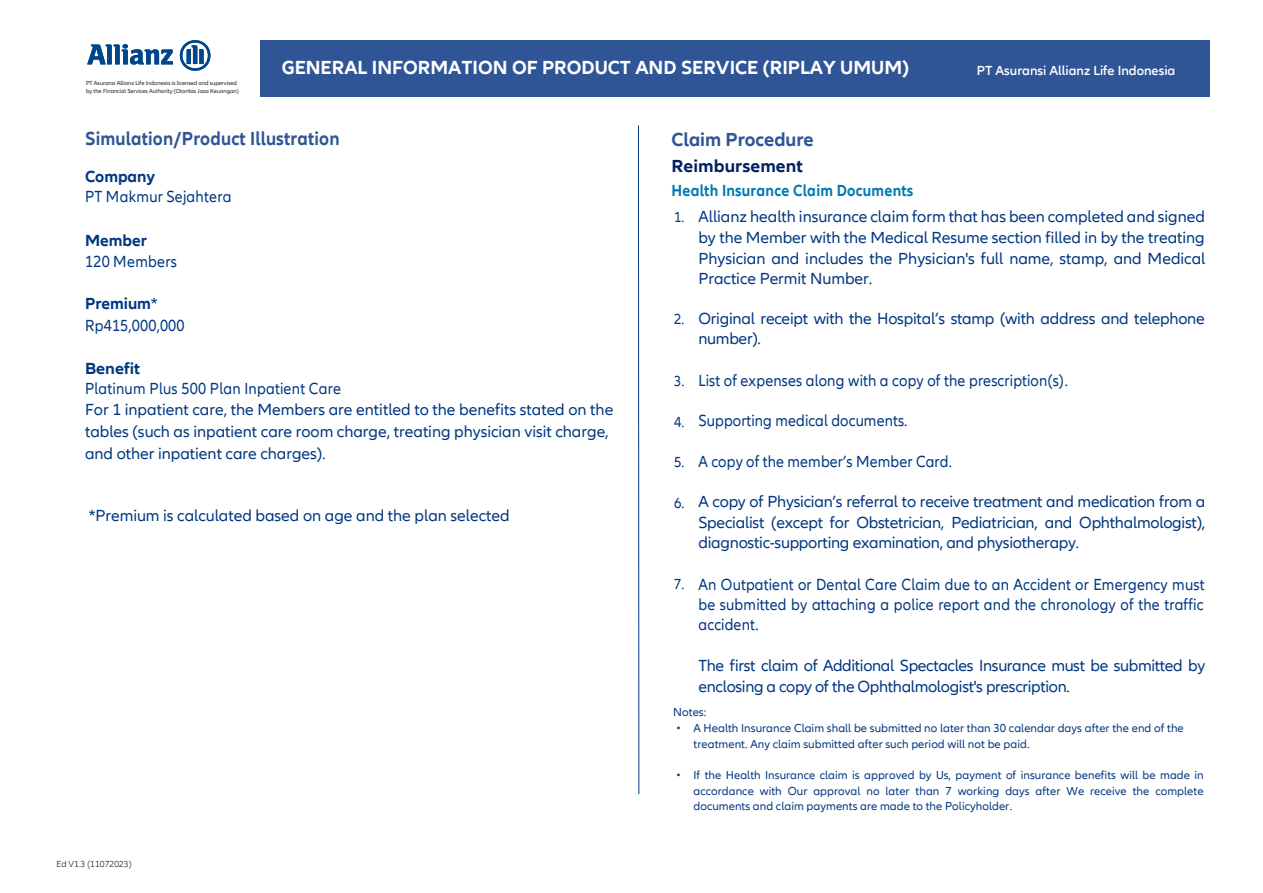
<style>
.page{position:relative;width:1263px;height:893px;background:#fff}
.page>*{position:absolute;margin:0;border:0;box-sizing:border-box;transform-origin:0 0}
.t1{font:700 19.5px "Allianz Neo";color:#fff}
.t2{font:700 19.5px "Allianz Neo";letter-spacing:.005em;color:#2f5597;scale:.93 1}
.t3{font:700 19.5px "Allianz Neo";letter-spacing:.005em;color:#2f5597}
.t4{font:700 18px "Allianz Neo";letter-spacing:.005em;color:#002060;scale:1.04 1}
.t5{font:16.5px/20.7px "Allianz Neo";color:#003781}
.t6{font:16.5px/21.6px "Allianz Neo";color:#003781;scale:.91 1}
.t7{font:16.5px/21.3px "Allianz Neo";letter-spacing:-.02em;color:#003781}
.t8{font:700 16.5px "Allianz Neo";letter-spacing:.015em;color:#007ab3;scale:.92 1}
.t9{font:16.5px "Allianz Neo";letter-spacing:.02em;color:#003781;scale:.91 1}
.t10{font:700 16.5px "Allianz Neo";color:#003781}
.t11{font:700 16.5px "Allianz Neo";color:#003781;scale:1.04 1}
.t12{font:15px "Allianz Neo";color:#003781;scale:.92 1}
.t13{font:600 13.5px "Allianz Neo";color:#fff}
.t14{font:11.85px/15.5px "Allianz Neo";letter-spacing:.005em;color:#003781}
.t15{font:300 9px "Allianz Neo";color:#000}
.t16{font:6px/7.2px "Allianz Neo";letter-spacing:-.01em;color:#221f1f}
.s1{font-weight:700}
.s2{color:#002060}
</style>
<div class="page">
<div style="left:260px;top:40px;width:949px;height:56px;background:#2f5597"></div>
<svg style="left:87px;top:44px;width:86px;height:21px"></svg>
<svg style="left:180px;top:40px;width:30px;height:31px"></svg>
<hr style="left:638px;top:125px;width:1px;height:669px;background:#003781">
<p class="t16" style="left:86px;top:80px;width:154px">PT Asuransi Allianz Life Indonesia is licensed and supervised by the Financial Services Authority (Otoritas Jasa Keuangan)</p>
<p class="t1" style="left:282px;top:57px;width:629px">GENERAL INFORMATION OF PRODUCT AND SERVICE (RIPLAY UMUM)</p>
<p class="t13" style="left:977px;top:62px;width:200px">PT Asuransi Allianz Life Indonesia</p>
<p class="t2" style="left:85px;top:127px;width:275px">Simulation/Product Illustration</p>
<p class="t10" style="left:85px;top:167px;width:72px">Company</p>
<p class="t9" style="left:85px;top:187px;width:162px">PT Makmur Sejahtera</p>
<p class="t10" style="left:85px;top:231px;width:63px">Member</p>
<p class="t9" style="left:85px;top:252px;width:102px">120 Members</p>
<p class="t5" style="left:85px;top:293px;width:101px;line-height:22.4px"><span class="s1">Premium</span>*<br>Rp415,000,000</p>
<p class="t11" style="left:85px;top:359px;width:54px">Benefit</p>
<p class="t6" style="left:85px;top:378px;width:582px">Platinum Plus 500 Plan Inpatient Care<br>For 1 inpatient care, the Members are entitled to the benefits stated on the tables (such as inpatient care room charge, treating physician visit charge, and other inpatient care charges).</p>
<p class="t5" style="left:89px;top:505px;width:423px">*Premium is calculated based on age and the plan selected</p>
<p class="t15" style="left:57px;top:859px;width:77px">Ed V1.3 (11072023)</p>
<p class="t15" style="left:81px;top:859px;width:30px">1 3 5</p>
<p class="t15" style="left:81px;top:859px;width:30px">2 20 6</p>
<p class="t15" style="left:95px;top:859px;width:6px">5</p>
<p class="t3" style="left:671px;top:128px;width:144px">Claim Procedure</p>
<p class="t4" style="left:671px;top:156px;width:128px">Reimbursement</p>
<p class="t8" style="left:671px;top:181px;width:264px">Health Insurance Claim Documents</p>
<p class="t5" style="left:698px;top:207px;width:508px;text-align:justify">Allianz health insurance claim form that has been completed and signed by the Member with the Medical Resume section filled in by the treating Physician and includes the Physician's full name, stamp, and Medical Practice Permit Number.</p>
<p class="t5" style="left:698px;top:310px;width:508px;line-height:19.5px">Original receipt with the Hospital’s stamp (with address and telephone number).</p>
<p class="t6" style="left:698px;top:370px;width:408px">List of expenses along with a copy of the prescription(s).</p>
<p class="t6" style="left:698px;top:410px;width:231px">Supporting medical documents.</p>
<p class="t6" style="left:698px;top:451px;width:280px">A copy of the member’s Member Card.</p>
<p class="t5" style="left:698px;top:492px;width:508px;text-align:justify">A copy of Physician’s referral to receive treatment and medication from a Specialist (except for Obstetrician, Pediatrician, and Ophthalmologist), diagnostic-supporting examination, and physiotherapy.</p>
<p class="t6" style="left:698px;top:575px;width:558px;line-height:20.1px;text-align:justify">An Outpatient or Dental Care Claim due to an Accident or Emergency must be submitted by attaching a police report and the chronology of the traffic accident.</p>
<p class="t7" style="left:698px;top:655px;width:508px">The first claim of Additional Spectacles Insurance must be submitted by enclosing a copy of the Ophthalmologist's prescription<span class="s2">.</span></p>
<p class="t14" style="left:673px;top:704px;width:35px">Notes:</p>
<p class="t14" style="left:693px;top:720px;width:492px;line-height:16.2px;text-indent:-17px">• A Health Insurance Claim shall be submitted no later than 30 calendar days after the end of the treatment. Any claim submitted after such period will not be paid.</p>
<p class="t14" style="left:693px;top:768px;width:512px;text-align:justify;text-indent:-17px">• If the Health Insurance claim is approved by Us, payment of insurance benefits will be made in accordance with Our approval no later than 7 working days after We receive the complete documents and claim payments are made to the Policyholder.</p>
<p class="t12" style="left:674px;top:208px;width:13px">1.</p>
<p class="t12" style="left:674px;top:311px;width:13px">2.</p>
<p class="t12" style="left:674px;top:372px;width:13px">3.</p>
<p class="t12" style="left:674px;top:413px;width:13px">4.</p>
<p class="t12" style="left:674px;top:453px;width:13px">5.</p>
<p class="t12" style="left:674px;top:494px;width:13px">6.</p>
<p class="t12" style="left:674px;top:575px;width:13px">7.</p>
</div>
